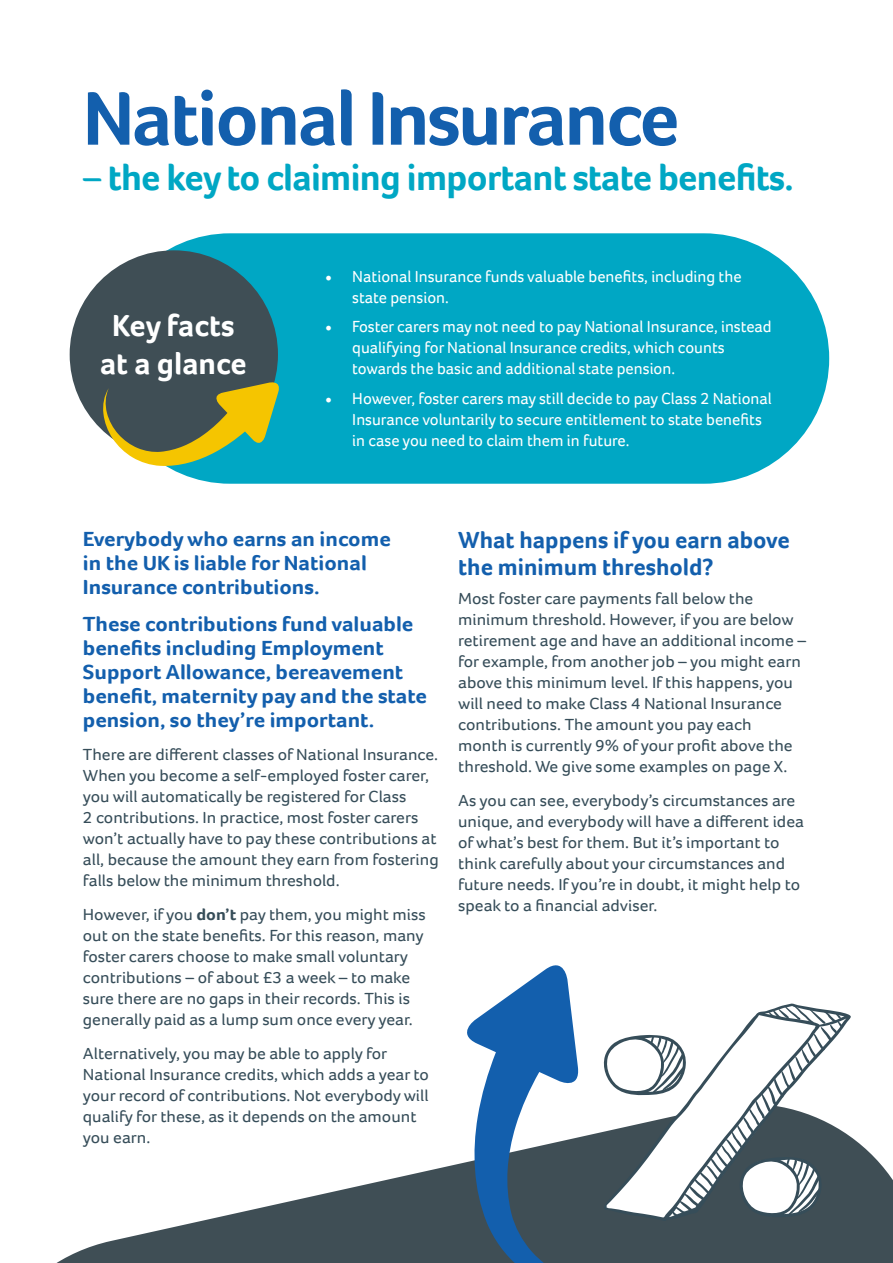
<style>
.page{position:relative;width:893px;height:1263px;background:#fff}
.page>*{position:absolute;margin:0;border:0;box-sizing:border-box;transform-origin:0 0}
.t1{font:700 78px "Foco";letter-spacing:-.03em;color:#135fad}
.t2{font:700 37.5px "Foco";letter-spacing:-.02em;color:#00a7c4}
.t3{font:700 31.35px/38px "Foco";color:#fff;text-align:center}
.t4{font:700 24px/27px "Foco";color:#135fad}
.t5{font:700 21px/24px "Foco";color:#135fad;scale:1.06 1}
.t6{font:16.5px/21px "Foco";color:#364d59;scale:1.06 1}
.t7{font:16.5px/21px "Foco";color:#fff}
.s1{font-family:"Minion Pro";font-size:18px}
.s2{font-weight:700}
</style>
<div class="page">
<div style="left:105px;top:233px;width:724px;height:251px;background:#00a7c4;border-radius:125px"></div>
<div style="left:70px;top:250px;width:208px;height:209px;background:#3f4e55;border-radius:50%"></div>
<svg style="left:102px;top:380px;width:177px;height:87px"></svg>
<svg style="left:56px;top:1137px;width:837px;height:126px;fill:#3f4e55"></svg>
<svg style="left:456px;top:965px;width:199px;height:298px"></svg>
<svg style="left:604px;top:1003px;width:247px;height:218px"></svg>
<svg style="left:602px;top:1005px;width:241px;height:215px"></svg>
<p class="t1" style="left:83px;top:67px;width:598px">National Insurance</p>
<p class="t2" style="left:83px;top:152px;width:712px">– the key to claiming important state benefits.</p>
<p class="t3" style="left:100px;top:306px;width:148px">Key facts at a glance</p>
<p class="t7" style="left:352px;top:265px;width:391px;text-indent:-27px"><span class="s1">•</span> National Insurance funds valuable benefits, including the state pension.</p>
<p class="t7" style="left:352px;top:316px;width:421px;text-indent:-27px"><span class="s1">•</span> Foster carers may not need to pay National Insurance, instead qualifying for National Insurance credits, which counts towards the basic and additional state pension.</p>
<p class="t7" style="left:352px;top:387px;width:421px;text-indent:-27px"><span class="s1">•</span> However, foster carers may still decide to pay Class 2 National<br>Insurance voluntarily to secure entitlement to state benefits in case you need to claim them in future.</p>
<p class="t5" style="left:83px;top:526px;width:292px">Everybody who earns an income in the UK is liable for National<br>Insurance contributions.</p>
<p class="t5" style="left:83px;top:611px;width:326px">These contributions fund valuable benefits including Employment Support Allowance, bereavement benefit, maternity pay and the state pension, so they’re important.</p>
<p class="t6" style="left:83px;top:744px;width:337px">There are different classes of National Insurance.<br>When you become a self-employed foster carer, you will automatically be registered for Class<br>2 contributions. In practice, most foster carers won’t actually have to pay these contributions at all, because the amount they earn from fostering falls below the minimum threshold.</p>
<p class="t6" style="left:83px;top:904px;width:325px">However, if you <span class="s2">don’t</span> pay them, you might miss out on the state benefits. For this reason, many foster carers choose to make small voluntary contributions – of about £3 a week – to make sure there are no gaps in their records. This is generally paid as a lump sum once every year.</p>
<p class="t6" style="left:83px;top:1042px;width:328px">Alternatively, you may be able to apply for National Insurance credits, which adds a year to your record of contributions. Not everybody will qualify for these, as it depends on the amount you earn.</p>
<p class="t4" style="left:458px;top:526px;width:333px">What happens if you earn above the minimum threshold?</p>
<p class="t6" style="left:458px;top:588px;width:330px">Most foster care payments fall below the minimum threshold. However, if you are below retirement age and have an additional income – for example, from another job – you might earn above this minimum level. If this happens, you will need to make Class 4 National Insurance contributions. The amount you pay each<br>month is currently 9% of your profit above the threshold. We give some examples on page X.</p>
<p class="t6" style="left:458px;top:790px;width:328px">As you can see, everybody’s circumstances are unique, and everybody will have a different idea of what’s best for them. But it’s important to think carefully about your circumstances and future needs. If you’re in doubt, it might help to speak to a financial adviser.</p>
</div>
